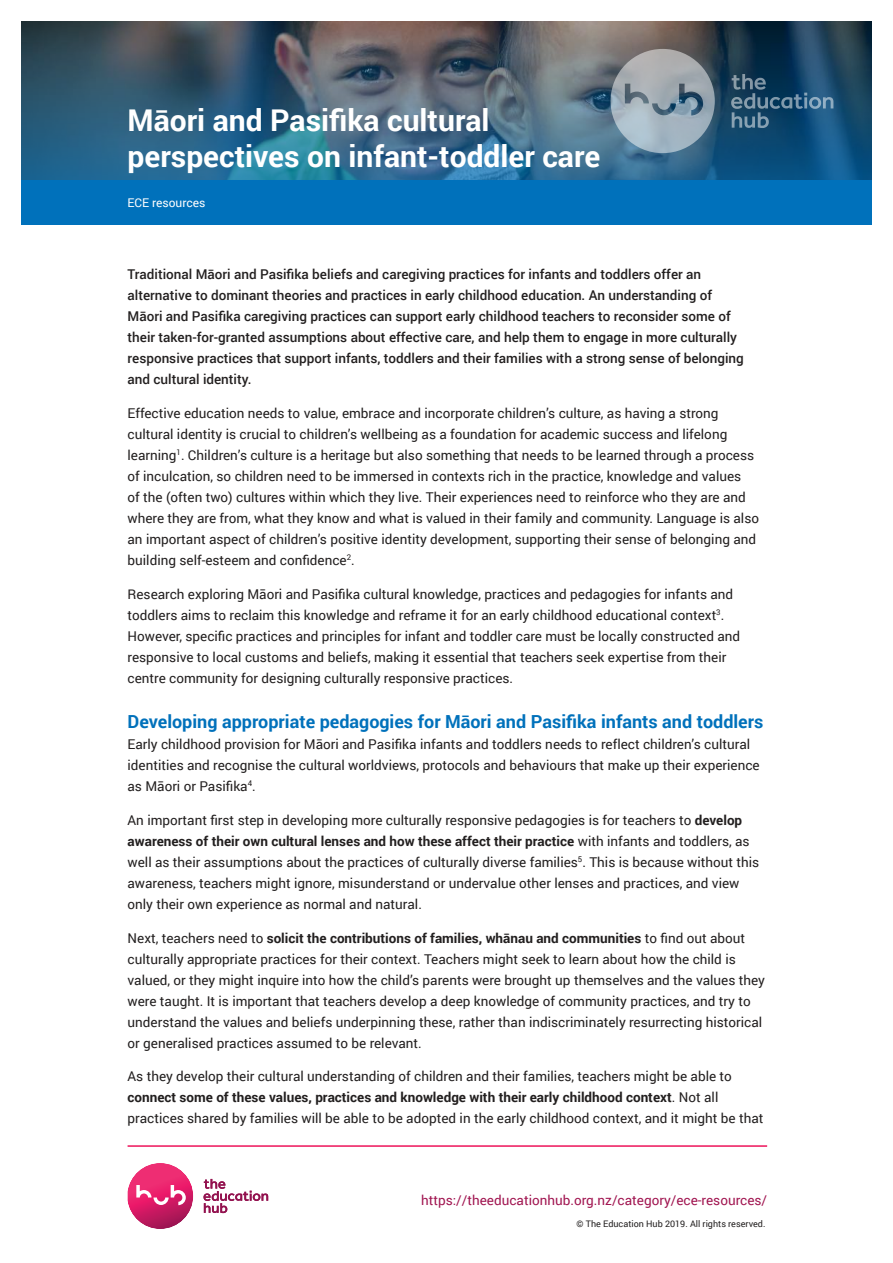
<style>
.page{position:relative;width:893px;height:1263px;background:#fff}
.page>*{position:absolute;margin:0;border:0;box-sizing:border-box;transform-origin:0 0}
.t1{font:700 30px/36px "Roboto";color:#fff}
.t2{font:700 18px "Roboto";color:#0071bb}
.t3{font:13.5px/21px "Roboto";color:#221f1f}
.t4{font:500 13.5px/21px "Roboto";color:#221f1f}
.t5{font:13.5px "Roboto";color:#a11651}
.t6{font:12px "Roboto";color:#fff}
.t7{font:9px "Roboto";color:#221f1f}
.s1{font-weight:700}
</style>
<div class="page">
<img style="left:128px;top:1163px;width:65px;height:66px">
<hr style="left:128px;top:1145px;width:639px;height:2px;background:#ed135a">
<img style="left:21px;top:21px;width:851px;height:159px">
<div style="left:21px;top:180px;width:851px;height:44px;background:#0071bb"></div>
<svg style="left:611px;top:49px;width:104px;height:104px;background:#8b9ba6"></svg>
<svg style="left:731px;top:74px;width:102px;height:54px;background:#275475"></svg>
<svg style="left:136px;top:1185px;width:50px;height:20px"></svg>
<svg style="left:204px;top:1179px;width:64px;height:34px"></svg>
<h1 class="t1" style="left:128px;top:101px;width:474px">Māori and Pasifika cultural perspectives on infant-toddler care</h1>
<p class="t6" style="left:128px;top:197px;width:79px">ECE resources</p>
<p class="t4" style="left:128px;top:263px;width:618px">Traditional Māori and Pasifika beliefs and caregiving practices for infants and toddlers offer an alternative to dominant theories and practices in early childhood education. An understanding of Māori and Pasifika caregiving practices can support early childhood teachers to reconsider some of their taken-for-granted assumptions about effective care, and help them to engage in more culturally responsive practices that support infants, toddlers and their families with a strong sense of belonging and cultural identity.</p>
<p class="t3" style="left:128px;top:404px;width:633px">Effective education needs to value, embrace and incorporate children’s culture, as having a strong cultural identity is crucial to children’s wellbeing as a foundation for academic success and lifelong learning<sup>1</sup>. Children’s culture is a heritage but also something that needs to be learned through a process of inculcation, so children need to be immersed in contexts rich in the practice, knowledge and values<br>of the (often two) cultures within which they live. Their experiences need to reinforce who they are and where they are from, what they know and what is valued in their family and community. Language is also an important aspect of children’s positive identity development, supporting their sense of belonging and building self-esteem and confidence<sup>2</sup>.</p>
<p class="t3" style="left:128px;top:583px;width:614px">Research exploring Māori and Pasifika cultural knowledge, practices and pedagogies for infants and toddlers aims to reclaim this knowledge and reframe it for an early childhood educational context<sup>3</sup>.<br>However, specific practices and principles for infant and toddler care must be locally constructed and responsive to local customs and beliefs, making it essential that teachers seek expertise from their centre community for designing culturally responsive practices.</p>
<h2 class="t2" style="left:128px;top:709px;width:637px">Developing appropriate pedagogies for Māori and Pasifika infants and toddlers</h2>
<p class="t3" style="left:128px;top:733px;width:634px">Early childhood provision for Māori and Pasifika infants and toddlers needs to reflect children’s cultural identities and recognise the cultural worldviews, protocols and behaviours that make up their experience as Māori or Pasifika<sup>4</sup>.</p>
<p class="t3" style="left:128px;top:809px;width:633px">An important first step in developing more culturally responsive pedagogies is for teachers to <span class="s1">develop awareness of their own cultural lenses and how these affect their practice</span> with infants and toddlers, as well as their assumptions about the practices of culturally diverse families<sup>5</sup>. This is because without this awareness, teachers might ignore, misunderstand or undervalue other lenses and practices, and view only their own experience as normal and natural.</p>
<p class="t3" style="left:128px;top:928px;width:639px">Next, teachers need to <span class="s1">solicit the contributions of families, whānau and communities</span> to find out about culturally appropriate practices for their context. Teachers might seek to learn about how the child is valued, or they might inquire into how the child’s parents were brought up themselves and the values they were taught. It is important that teachers develop a deep knowledge of community practices, and try to understand the values and beliefs underpinning these, rather than indiscriminately resurrecting historical or generalised practices assumed to be relevant.</p>
<p class="t3" style="left:128px;top:1067px;width:637px">As they develop their cultural understanding of children and their families, teachers might be able to <span class="s1">connect some of these values, practices and knowledge with their early childhood context</span>. Not all practices shared by families will be able to be adopted in the early childhood context, and it might be that</p>
<p class="t5" style="left:421px;top:1194px;width:348px">https://theeducationhub.org.nz/category/ece-resources/</p>
<p class="t7" style="left:577px;top:1220px;width:190px">© The Education Hub 2019. All rights reserved.</p>
</div>
